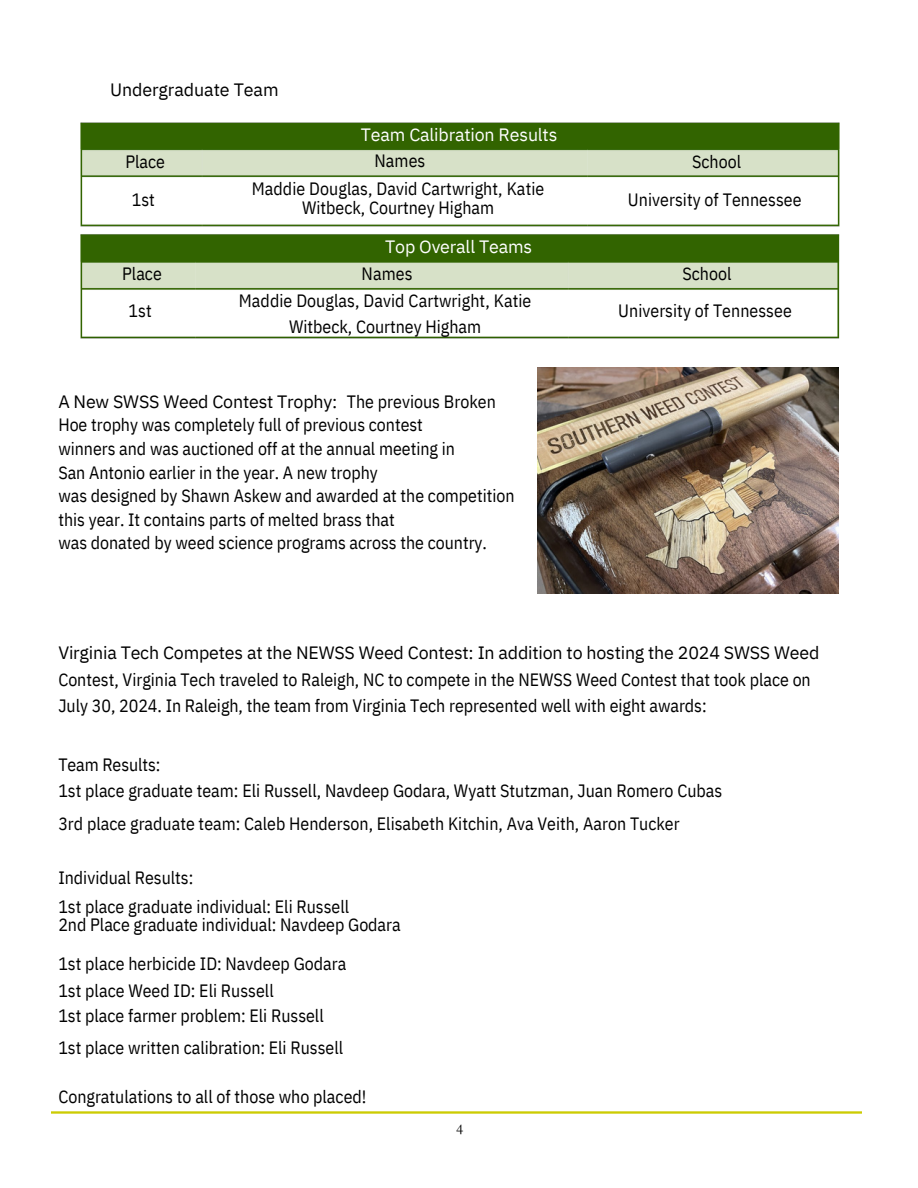
<style>
.page{position:relative;width:918px;height:1188px;background:#fff}
.page>*{position:absolute;margin:0;border:0;box-sizing:border-box;transform-origin:0 0}
.t1{font:17.85px/26.4px "IBM Plex Sans Cond";color:#000;text-align:center}
.t2{font:17.85px "IBM Plex Sans";letter-spacing:-.01em;color:#000}
.t3{font:17.85px "IBM Plex Sans";letter-spacing:-.01em;color:#fff}
.t4{font:15.15px "Garamond";color:#000}
.s1{font-family:"IBM Plex Sans"}
</style>
<div class="page">
<img style="left:52px;top:1112px;width:810px;height:2px">
<img style="left:80px;top:122px;width:760px;height:217px">
<img style="left:537px;top:367px;width:302px;height:226px">
<h1 class="t2" style="left:110px;top:78px;width:170px">Undergraduate Team</h1>
<h1 class="t3" style="left:361px;top:122px;width:198px">Team Calibration Results</h1>
<h1 class="t1" style="left:125px;top:142px;width:41px;line-height:38.2px">Place<br>1st</h1>
<h1 class="t1" style="left:122px;top:255px;width:41px;line-height:37.2px">Place<br>1st</h1>
<h1 class="t1" style="left:252px;top:146px;width:294px;line-height:28.2px">Names<br>Maddie Douglas, David Cartwright, Katie</h1>
<h1 class="t1" style="left:302px;top:194px;width:194px">Witbeck, Courtney Higham</h1>
<h1 class="t3" style="left:385px;top:235px;width:148px">Top Overall Teams</h1>
<h1 class="t1" style="left:239px;top:260px;width:294px">Names<br>Maddie Douglas, David Cartwright, Katie<br>Witbeck, Courtney Higham</h1>
<h1 class="t2" style="left:58px;top:389px;width:281px">A New SWSS Weed Contest Trophy:</h1>
<p class="t1" style="left:347px;top:388px;width:151px">The previous Broken</p>
<p class="t1" style="left:58px;top:413px;width:458px;line-height:23.7px;text-align:left">Hoe trophy was completely full of previous contest<br>winners and was auctioned off at the annual meeting in<br>San Antonio earlier in the year. A new trophy<br>was designed by Shawn Askew and awarded at the competition this year. It contains parts of melted brass that<br>was donated by weed science programs across the country.</p>
<h1 class="t1" style="left:628px;top:142px;width:175px;line-height:38.2px">School<br>University of Tennessee</h1>
<h1 class="t1" style="left:618px;top:255px;width:175px;line-height:37.2px">School<br>University of Tennessee</h1>
<h1 class="t1" style="left:58px;top:639px;width:762px;text-align:left"><span class="s1">Virginia Tech Competes at the NEWSS Weed Contest: In addition to hosting the 2024 SWSS Weed<br></span>Contest, Virginia Tech traveled to Raleigh, NC to compete in the NEWSS Weed Contest that took place on<br>July 30, 2024. In Raleigh, the team from Virginia Tech represented well with eight awards:</h1>
<h1 class="t1" style="left:58px;top:751px;width:666px;line-height:25.8px;text-align:left">Team Results:<br>1st place graduate team: Eli Russell, Navdeep Godara, Wyatt Stutzman, Juan Romero Cubas</h1>
<h1 class="t1" style="left:58px;top:810px;width:623px">3rd place graduate team: Caleb Henderson, Elisabeth Kitchin, Ava Veith, Aaron Tucker</h1>
<h1 class="t1" style="left:58px;top:864px;width:292px;line-height:28.2px;text-align:left">Individual Results:<br>1st place graduate individual: Eli Russell</h1>
<h1 class="t1" style="left:58px;top:911px;width:344px">2nd Place graduate individual: Navdeep Godara</h1>
<h1 class="t1" style="left:58px;top:950px;width:289px;text-align:left">1st place herbicide ID: Navdeep Godara<br>1st place Weed ID: Eli Russell<br>1st place farmer problem: Eli Russell</h1>
<h1 class="t1" style="left:58px;top:1034px;width:286px">1st place written calibration: Eli Russell</h1>
<p class="t1" style="left:58px;top:1084px;width:310px">Congratulations to all of those who placed!</p>
<h1 class="t4" style="left:456px;top:1121px;width:9px">4</h1>
</div>
